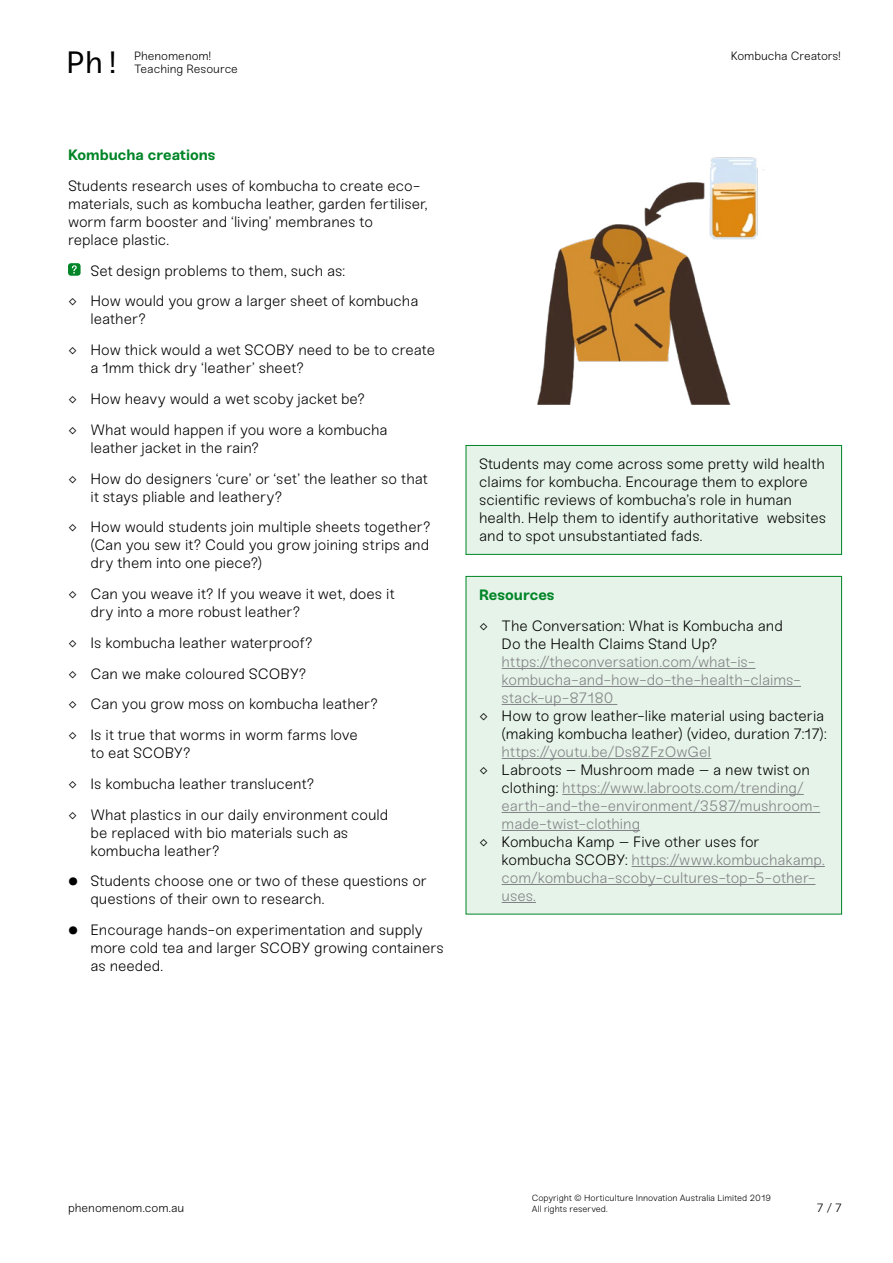
<style>
.page{position:relative;width:893px;height:1263px;background:#fff}
.page>*{position:absolute;margin:0;border:0;box-sizing:border-box;transform-origin:0 0}
.t1{font:30.75px "Sneak Mono";color:#000}
.t2{font:300 15px/18px "Sneak";letter-spacing:-.005em;color:#000}
.t3{font:300 15px/18px "Sneak";letter-spacing:-.005em;color:#808285}
.t4{font:700 15px "Sneak";letter-spacing:-.005em;color:#008527}
.t5{font:300 12px/13.5px "Sneak";letter-spacing:-.005em;color:#000}
.t6{font:300 9px/10.8px "Sneak";letter-spacing:-.005em;color:#000}
.s1{color:#000}
</style>
<div class="page">
<div style="left:68px;top:263px;width:13px;height:13px;background:#008527;border-radius:3px"></div>
<svg style="left:72px;top:265px;width:5px;height:8px"></svg>
<div style="left:466px;top:576px;width:376px;height:338px;background:#e6f3e9"></div>
<hr style="left:502px;top:668px;width:253px;height:1px;background:#808285">
<hr style="left:502px;top:686px;width:299px;height:1px;background:#808285">
<hr style="left:502px;top:704px;width:115px;height:1px;background:#808285">
<hr style="left:502px;top:758px;width:209px;height:1px;background:#808285">
<hr style="left:562px;top:794px;width:242px;height:1px;background:#808285">
<hr style="left:502px;top:812px;width:318px;height:1px;background:#808285">
<hr style="left:502px;top:830px;width:138px;height:1px;background:#808285">
<hr style="left:632px;top:866px;width:193px;height:1px;background:#808285">
<hr style="left:502px;top:884px;width:313px;height:1px;background:#808285">
<hr style="left:502px;top:902px;width:34px;height:1px;background:#808285">
<div style="left:466px;top:576px;width:376px;height:338px;border:1px solid #008527"></div>
<div style="left:466px;top:445px;width:376px;height:109px;background:#e6f3e9"></div>
<div style="left:466px;top:445px;width:376px;height:110px;border:1px solid #008527"></div>
<img style="left:538px;top:157px;width:227px;height:248px">
<h1 class="t1" style="left:66px;top:44px;width:57px">Ph!</h1>
<p class="t5" style="left:134px;top:49px;width:105px">Phenomenom!<br>Teaching Resource</p>
<p class="t4" style="left:68px;top:146px;width:149px">Kombucha creations</p>
<p class="t2" style="left:68px;top:177px;width:361px">Students research uses of kombucha to create eco&shy;materials, such as kombucha leather, garden fertiliser, worm farm booster and ‘living’ membranes to<br>replace plastic.</p>
<p class="t2" style="left:68px;top:255px;width:352px;line-height:30.8px;text-indent:22px">Set design problems to them, such as:<br>◊ How would you grow a larger sheet of kombucha</p>
<p class="t2" style="left:68px;top:304px;width:369px;line-height:30.8px;text-indent:22px">leather?<br>◊ How thick would a wet SCOBY need to be to create</p>
<p class="t2" style="left:68px;top:353px;width:321px;line-height:30.8px;text-indent:22px">a 1mm thick dry ‘leather’ sheet?<br>◊ How heavy would a wet scoby jacket be?<br>◊ What would happen if you wore a kombucha</p>
<p class="t2" style="left:68px;top:432px;width:361px;line-height:30.8px;text-indent:22px">leather jacket in the rain?<br>◊ How do designers ‘cure’ or ‘set’ the leather so that</p>
<p class="t2" style="left:68px;top:481px;width:364px;line-height:30.8px;text-indent:22px">it stays pliable and leathery?<br>◊ How would students join multiple sheets together?</p>
<p class="t2" style="left:91px;top:536px;width:340px">(Can you sew it? Could you grow joining strips and dry them into one piece?)</p>
<p class="t2" style="left:91px;top:585px;width:306px;text-indent:-22px">◊ Can you weave it? If you weave it wet, does it dry into a more robust leather?</p>
<p class="t2" style="left:68px;top:627px;width:311px;line-height:30.8px">◊ Is kombucha leather waterproof?<br>◊ Can we make coloured SCOBY?<br>◊ Can you grow moss on kombucha leather? ◊ Is it true that worms in worm farms love</p>
<p class="t2" style="left:68px;top:738px;width:322px;line-height:30.8px;text-indent:22px">to eat SCOBY?<br>◊ Is kombucha leather translucent?<br>◊ What plastics in our daily environment could</p>
<p class="t2" style="left:91px;top:823px;width:259px">be replaced with bio materials such as kombucha leather?</p>
<p class="t2" style="left:91px;top:872px;width:338px;text-indent:-22px">● Students choose one or two of these questions or questions of their own to research.</p>
<p class="t2" style="left:91px;top:921px;width:355px;text-indent:-22px">● Encourage hands-on experimentation and supply more cold tea and larger SCOBY growing containers as needed.</p>
<p class="t5" style="left:731px;top:49px;width:111px">Kombucha Creators!</p>
<p class="t2" style="left:479px;top:455px;width:348px">Students may come across some pretty wild health claims for kombucha. Encourage them to explore scientific reviews of kombucha’s role in human health. Help them to identify authoritative websites and to spot unsubstantiated fads.</p>
<p class="t4" style="left:479px;top:586px;width:77px">Resources</p>
<p class="t2" style="left:502px;top:617px;width:283px;text-indent:-22px">◊ The Conversation: What is Kombucha and<br>Do the Health Claims Stand Up?</p>
<p class="t3" style="left:502px;top:653px;width:301px">https://theconversation.com/what-is&shy;kombucha-and-how-do-the-health-claims&shy;stack-up-87180</p>
<p class="t2" style="left:479px;top:707px;width:349px;text-align:right">◊ How to grow leather-like material using bacteria (making kombucha leather) (video, duration 7:17):</p>
<p class="t3" style="left:502px;top:743px;width:211px">https://youtu.be/Ds8ZFzOwGeI</p>
<p class="t3" style="left:502px;top:761px;width:320px;text-indent:-22px"><span class="s1">◊ Labroots – Mushroom made – a new twist on clothing:</span> https://www.labroots.com/trending/ earth-and-the-environment/3587/mushroom&shy;made-twist-clothing</p>
<p class="t3" style="left:502px;top:833px;width:325px;text-indent:-22px"><span class="s1">◊ Kombucha Kamp – Five other uses for kombucha SCOBY:</span> https://www.kombuchakamp. com/kombucha-scoby-cultures-top-5-other&shy;uses.</p>
<p class="t6" style="left:532px;top:1193px;width:241px">Copyright © Horticulture Innovation Australia Limited 2019<br>All rights reserved.</p>
<p class="t5" style="left:68px;top:1201px;width:118px">phenomenom.com.au</p>
<p class="t5" style="left:817px;top:1201px;width:26px">7 / 7</p>
</div>
